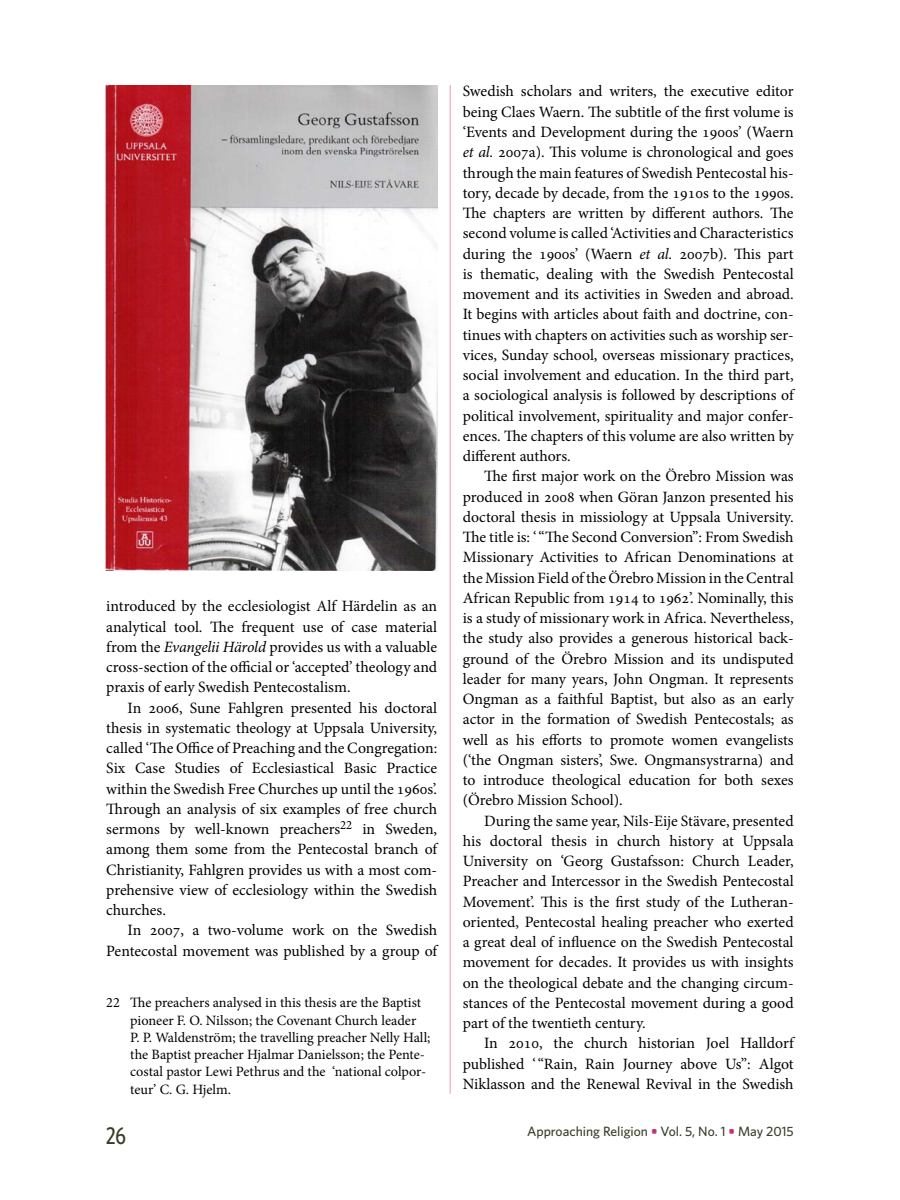
<style>
.page{position:relative;width:900px;height:1200px;background:#fff}
.page>*{position:absolute;margin:0;border:0;box-sizing:border-box;transform-origin:0 0}
.t1{font:500 24px "Whitney Condensed";color:#393e29}
.t2{font:15.75px/20.2px "Minion Pro";letter-spacing:-.005em;color:#000;text-align:justify}
.t3{font:14.25px/17.2px "Minion Pro";letter-spacing:-.005em;color:#000}
.t4{font:500 13.5px "Whitney";color:#393e29}
.s1{font-style:italic}
.s2{font-weight:700;color:#c23272}
</style>
<div class="page">
<hr style="left:450px;top:85px;width:1px;height:1009px;background:#e69cba">
<img style="left:106px;top:85px;width:331px;height:485px">
<p class="t2" style="left:106px;top:596px;width:332px">introduced by the ecclesiologist Alf Härdelin as an analytical tool. The frequent use of case material from the <span class="s1">Evangelii Härold</span> provides us with a valuable cross-section of the official or ‘accepted’ theology and praxis of early Swedish Pentecostalism.</p>
<p class="t2" style="left:106px;top:698px;width:332px;text-indent:21px">In 2006, Sune Fahlgren presented his doctoral thesis in systematic theology at Uppsala University, called ‘The Office of Preaching and the Congregation:<br>Six Case Studies of Ecclesiastical Basic Practice within the Swedish Free Churches up until the 1960s’.<br>Through an analysis of six examples of free church sermons by well-known preachers<sup>22</sup> in Sweden, among them some from the Pentecostal branch of Christianity, Fahlgren provides us with a most com&shy;prehensive view of ecclesiology within the Swedish churches.</p>
<p class="t2" style="left:106px;top:920px;width:332px;text-align:right">In 2007, a two-volume work on the Swedish<br>Pentecostal movement was published by a group of</p>
<p class="t3" style="left:130px;top:994px;width:302px;text-indent:-24px">22 The preachers analysed in this thesis are the Baptist pioneer F. O. Nilsson; the Covenant Church leader<br>P. P. Waldenström; the travelling preacher Nelly Hall; the Baptist preacher Hjalmar Danielsson; the Pente&shy;costal pastor Lewi Pethrus and the ‘national colpor&shy;teur’ C. G. Hjelm.</p>
<p class="t2" style="left:463px;top:81px;width:332px">Swedish scholars and writers, the executive editor being Claes Waern. The subtitle of the first volume is ‘Events and Development during the 1900s’ (Waern <span class="s1">et al.</span> 2007a). This volume is chronological and goes through the main features of Swedish Pentecostal his&shy;tory, decade by decade, from the 1910s to the 1990s.<br>The chapters are written by different authors. The second volume is called ‘Activities and Characteristics during the 1900s’ (Waern <span class="s1">et al.</span> 2007b). This part is thematic, dealing with the Swedish Pentecostal movement and its activities in Sweden and abroad.<br>It begins with articles about faith and doctrine, con&shy;tinues with chapters on activities such as worship ser&shy;vices, Sunday school, overseas missionary practices, social involvement and education. In the third part, a sociological analysis is followed by descriptions of political involvement, spirituality and major confer&shy;ences. The chapters of this volume are also written by different authors.</p>
<p class="t2" style="left:463px;top:466px;width:332px;text-indent:21px">The first major work on the Örebro Mission was produced in 2008 when Göran Janzon presented his doctoral thesis in missiology at Uppsala University.<br>The title is: ‘“The Second Conversion”: From Swedish Missionary Activities to African Denominations at the Mission Field of the Örebro Mission in the Central African Republic from 1914 to 1962’. Nominally, this is a study of missionary work in Africa. Nevertheless, the study also provides a generous historical back&shy;ground of the Örebro Mission and its undisputed leader for many years, John Ongman. It represents Ongman as a faithful Baptist, but also as an early actor in the formation of Swedish Pentecostals; as well as his efforts to promote women evangelists (‘the Ongman sisters’, Swe. Ongmansystrarna) and to introduce theological education for both sexes (Örebro Mission School).</p>
<p class="t2" style="left:463px;top:811px;width:332px;text-indent:21px">During the same year, Nils-Eije Stävare, presented his doctoral thesis in church history at Uppsala University on ‘Georg Gustafsson: Church Leader, Preacher and Intercessor in the Swedish Pentecostal Movement’. This is the first study of the Lutheran&shy;oriented, Pentecostal healing preacher who exerted a great deal of influence on the Swedish Pentecostal movement for decades. It provides us with insights on the theological debate and the changing circum&shy;stances of the Pentecostal movement during a good part of the twentieth century.</p>
<p class="t2" style="left:463px;top:1033px;width:332px;text-indent:21px">In 2010, the church historian Joel Halldorf published ‘“Rain, Rain Journey above Us”: Algot Niklasson and the Renewal Revival in the Swedish</p>
<h1 class="t1" style="left:106px;top:1121px;width:21px">26</h1>
<p class="t4" style="left:527px;top:1122px;width:268px">Approaching Religion <span class="s2">•</span> Vol. 5, No. 1 <span class="s2">•</span> May 2015</p>
</div>
